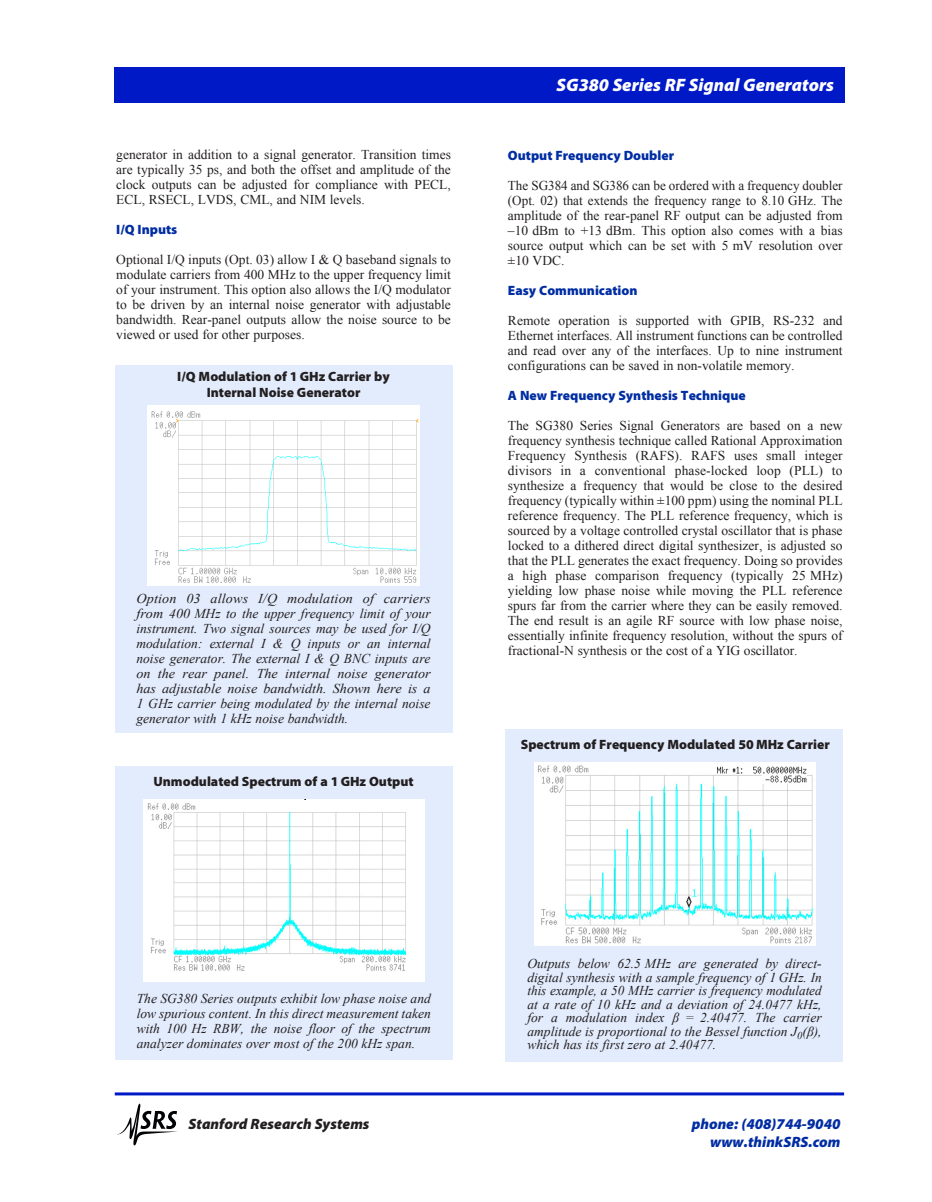
<style>
.page{position:relative;width:932px;height:1202px;background:#fff}
.page>*{position:absolute;margin:0;border:0;box-sizing:border-box;transform-origin:0 0}
.t1{font:italic 900 18px "Myriad Pro";color:#fff}
.t2{font:italic 900 15px/18px "Myriad Pro";color:#002da3;text-align:right}
.t3{font:italic 900 15px "Myriad Pro";color:#231f20}
.t4{font:13.5px/15px "Times New Roman";color:#231f20;text-align:justify}
.t5{font:italic 13.5px/13.5px "Times New Roman";color:#231f20;text-align:justify}
.t6{font:italic 13.5px/15px "Times New Roman";color:#231f20;text-align:justify;scale:1.05 1}
.t7{font:900 13.5px/16.2px "Myriad Pro";color:#231f20;text-align:center}
.t8{font:900 13.5px "Myriad Pro";color:#002da3}
</style>
<div class="page">
<hr style="left:115px;top:1092px;width:729px;height:3px;background:#0019c7">
<svg style="left:117px;top:1103px;width:60px;height:42px"></svg>
<div style="left:505px;top:729px;width:337px;height:332px;background:#e3ecfd"></div>
<div style="left:115px;top:365px;width:337px;height:368px;background:#e3ecfd"></div>
<svg style="left:115px;top:102px;width:730px;height:1px"></svg>
<div style="left:115px;top:68px;width:730px;height:34px;background:#0019c7"></div>
<div style="left:147px;top:405px;width:273px;height:181px;background:#fff"></div>
<img style="left:151px;top:411px;width:268px;height:172px">
<img style="left:535px;top:762px;width:280px;height:183px">
<div style="left:115px;top:766px;width:337px;height:294px;background:#e3ecfd"></div>
<img style="left:143px;top:799px;width:281px;height:182px">
<div style="left:278px;top:409px;width:39px;height:11px;background:#fff"></div>
<p class="t4" style="left:116px;top:147px;width:336px">generator in addition to a signal generator. Transition times are typically 35 ps, and both the offset and amplitude of the clock outputs can be adjusted for compliance with PECL, ECL, RSECL, LVDS, CML, and NIM levels.</p>
<p class="t8" style="left:116px;top:222px;width:63px">I/Q Inputs</p>
<p class="t4" style="left:116px;top:252px;width:336px">Optional I/Q inputs (Opt. 03) allow I &amp; Q baseband signals to modulate carriers from 400 MHz to the upper frequency limit of your instrument. This option also allows the I/Q modulator to be driven by an internal noise generator with adjustable bandwidth. Rear-panel outputs allow the noise source to be viewed or used for other purposes.</p>
<p class="t7" style="left:177px;top:368px;width:214px">I/Q Modulation of 1 GHz Carrier by<br>Internal Noise Generator</p>
<p class="t6" style="left:136px;top:590px;width:282px">Option 03 allows I/Q modulation of carriers from 400 MHz to the upper frequency limit of your instrument. Two signal sources may be used for I/Q modulation: external I &amp; Q inputs or an internal noise generator. The external I &amp; Q BNC inputs are on the rear panel. The internal noise generator has adjustable noise bandwidth. Shown here is a 1 GHz carrier being modulated by the internal noise generator with 1 kHz noise bandwidth.</p>
<p class="t7" style="left:153px;top:774px;width:262px">Unmodulated Spectrum of a 1 GHz Output</p>
<h1 class="t1" style="left:556px;top:75px;width:279px">SG380 Series RF Signal Generators</h1>
<p class="t8" style="left:508px;top:148px;width:168px">Output Frequency Doubler</p>
<p class="t4" style="left:508px;top:178px;width:336px">The SG384 and SG386 can be ordered with a frequency doubler (Opt. 02) that extends the frequency range to 8.10 GHz. The amplitude of the rear-panel RF output can be adjusted from –10 dBm to +13 dBm. This option also comes with a bias source output which can be set with 5 mV resolution over ±10 VDC.</p>
<p class="t8" style="left:508px;top:283px;width:131px">Easy Communication</p>
<p class="t4" style="left:508px;top:313px;width:336px">Remote operation is supported with GPIB, RS-232 and Ethernet interfaces. All instrument functions can be controlled and read over any of the interfaces. Up to nine instrument configurations can be saved in non-volatile memory.</p>
<p class="t8" style="left:508px;top:388px;width:239px">A New Frequency Synthesis Technique</p>
<p class="t4" style="left:508px;top:418px;width:336px">The SG380 Series Signal Generators are based on a new frequency synthesis technique called Rational Approximation Frequency Synthesis (RAFS). RAFS uses small integer divisors in a conventional phase-locked loop (PLL) to synthesize a frequency that would be close to the desired frequency (typically within ±100 ppm) using the nominal PLL reference frequency. The PLL reference frequency, which is sourced by a voltage controlled crystal oscillator that is phase locked to a dithered direct digital synthesizer, is adjusted so that the PLL generates the exact frequency. Doing so provides a high phase comparison frequency (typically 25 MHz) yielding low phase noise while moving the PLL reference spurs far from the carrier where they can be easily removed.<br>The end result is an agile RF source with low phase noise, essentially infinite frequency resolution, without the spurs of fractional-N synthesis or the cost of a YIG oscillator.</p>
<p class="t7" style="left:521px;top:737px;width:310px">Spectrum of Frequency Modulated 50 MHz Carrier</p>
<p class="t5" style="left:137px;top:990px;width:296px;line-height:15px">The SG380 Series outputs exhibit low phase noise and low spurious content. In this direct measurement taken with 100 Hz RBW, the noise floor of the spectrum analyzer dominates over most of the 200 kHz span.</p>
<p class="t3" style="left:189px;top:1115px;width:182px">Stanford Research Systems</p>
<p class="t5" style="left:527px;top:956px;width:296px">Outputs below 62.5 MHz are generated by direct&shy;digital synthesis with a sample frequency of 1 GHz. In this example, a 50 MHz carrier is frequency modulated at a rate of 10 kHz and a deviation of 24.0477 kHz, for a modulation index β = 2.40477. The carrier amplitude is proportional to the Bessel function J<sub>0</sub>(β), which has its first zero at 2.40477.</p>
<p class="t2" style="left:691px;top:1115px;width:150px">phone: (408)744-9040 www.thinkSRS.com</p>
</div>
